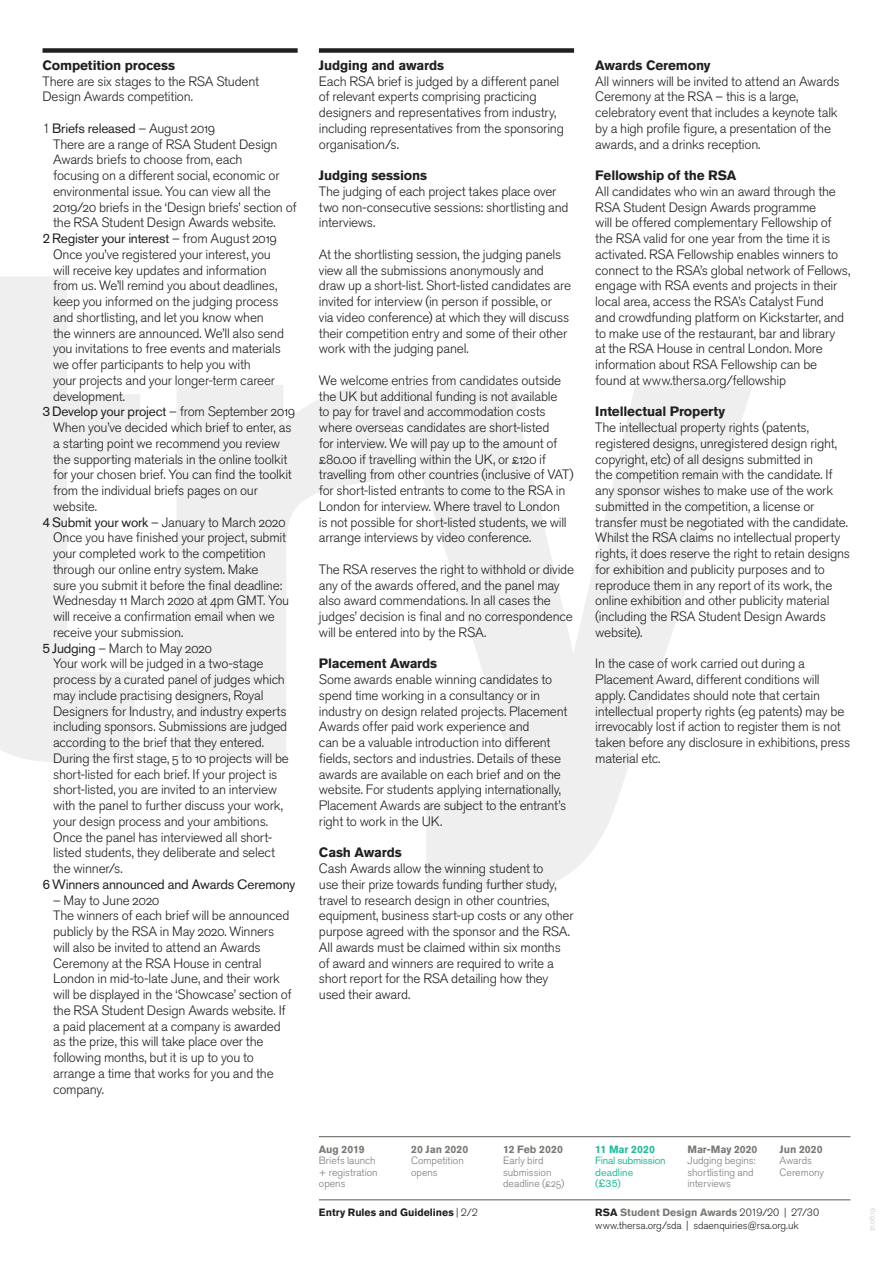
<style>
.page{position:relative;width:893px;height:1263px;background:#fff}
.page>*{position:absolute;margin:0;border:0;box-sizing:border-box;transform-origin:0 0}
.Body_-_Light{font:300 13.5px/15.8px "Akzidenz Grotesk Std";letter-spacing:-.015em;color:#231f20}
.Body_-_Light_Indent{font:300 13.5px/15.8px "Akzidenz Grotesk Std";letter-spacing:-.015em;color:#231f20}
.Body_-_Light-2{font:700 13.5px "Akzidenz Grotesk Std";letter-spacing:-.01em;color:#231f20}
.Body_-_Bold_3pt_rule{font:700 13.5px "Akzidenz Grotesk Std";letter-spacing:-.01em;color:#231f20}
.Body_-_Light_Indent-2{font:13.5px "Akzidenz Grotesk Std";letter-spacing:-.015em;color:#231f20}
.t1{font:300 10.5px/11.2px "Akzidenz Grotesk Std";letter-spacing:-.005em;color:#7a7a76}
.t2{font:300 10.5px/13.5px "Akzidenz Grotesk Std";letter-spacing:-.01em;color:#231f20}
.t3{font:700 10.5px "Akzidenz Grotesk Std";color:#7a7a76}
.t4{font:10.5px/11.2px "Akzidenz Grotesk Std";letter-spacing:-.015em;color:#24bb9d}
.Body_-_Light-3{font:700 10.5px "Akzidenz Grotesk Std";letter-spacing:-.005em;color:#231f20}
.t5{font:700 10.5px "Akzidenz Grotesk Std";letter-spacing:.005em;color:#24bb9d}
.t6{font:300 7.5px "Akzidenz Grotesk Std";color:#c9c6c4}
.s1{font-weight:400}
.s2{font-weight:300}
.s3{font-weight:700}
.s4{font-weight:700;color:#7a7a76}
</style>
<div class="page">
<hr style="left:319px;top:1199px;width:531px;height:1px;background:#5b5d58">
<hr style="left:319px;top:1136px;width:531px;height:1px;background:#5b5d58">
<svg style="left:0;top:276px;width:753px;height:613px"></svg>
<div style="left:43px;top:48px;width:255px;height:5px;background:#231f20"></div>
<div style="left:319px;top:48px;width:255px;height:5px;background:#231f20"></div>
<p class="Body_-_Bold_3pt_rule" style="left:43px;top:57px;width:134px">Competition process</p>
<p class="Body_-_Light" style="left:43px;top:73px;width:218px">There are six stages to the RSA Student<br>Design Awards competition.</p>
<p class="Body_-_Light_Indent" style="left:53px;top:120px;width:245px;text-indent:-11px">1<span class="s1">Briefs released</span> – August 2019<br>There are a range of RSA Student Design Awards briefs to choose from, each<br>focusing on a different social, economic or environmental issue. You can view all the 2019/20 briefs in the ‘Design briefs’ section of the RSA Student Design Awards website.</p>
<p class="Body_-_Light_Indent" style="left:53px;top:231px;width:232px;text-indent:-11px"><span class="s1">2Register your interest</span> – from August 2019<br>Once you’ve registered your interest, you will receive key updates and information from us. We’ll remind you about deadlines, keep you informed on the judging process and shortlisting, and let you know when the winners are announced. We’ll also send you invitations to free events and materials we offer participants to help you with<br>your projects and your longer-term career development.</p>
<p class="Body_-_Light_Indent" style="left:53px;top:404px;width:243px;text-indent:-11px"><span class="s1">3Develop your project</span> – from September 2019<br>When you’ve decided which brief to enter, as a starting point we recommend you review the supporting materials in the online toolkit for your chosen brief. You can find the toolkit from the individual briefs pages on our website.</p>
<p class="Body_-_Light_Indent" style="left:53px;top:514px;width:237px;text-indent:-11px"><span class="s1">4Submit your work</span> – January to March 2020<br>Once you have finished your project, submit your completed work to the competition through our online entry system. Make<br>sure you submit it before the final deadline:<br>Wednesday 11 March 2020 at 4pm GMT. You will receive a confirmation email when we receive your submission.</p>
<p class="Body_-_Light_Indent" style="left:53px;top:640px;width:237px;text-indent:-11px"><span class="s1">5Judging</span> – March to May 2020<br>Your work will be judged in a two-stage process by a curated panel of judges which may include practising designers, Royal Designers for Industry, and industry experts including sponsors. Submissions are judged according to the brief that they entered.<br>During the first stage, 5 to 10 projects will be short-listed for each brief. If your project is short-listed, you are invited to an interview with the panel to further discuss your work, your design process and your ambitions.<br>Once the panel has interviewed all short&shy;listed students, they deliberate and select the winner/s.</p>
<p class="Body_-_Light_Indent-2" style="left:43px;top:876px;width:254px">6Winners announced and Awards Ceremony</p>
<p class="Body_-_Light_Indent" style="left:53px;top:892px;width:240px">– May to June 2020<br>The winners of each brief will be announced publicly by the RSA in May 2020. Winners will also be invited to attend an Awards Ceremony at the RSA House in central London in mid-to-late June, and their work will be displayed in the ‘Showcase’ section of the RSA Student Design Awards website. If a paid placement at a company is awarded as the prize, this will take place over the following months, but it is up to you to arrange a time that works for you and the company.</p>
<p class="Body_-_Bold_3pt_rule" style="left:319px;top:57px;width:127px">Judging and awards</p>
<p class="Body_-_Light" style="left:319px;top:73px;width:247px">Each RSA brief is judged by a different panel of relevant experts comprising practicing designers and representatives from industry, including representatives from the sponsoring organisation/s.</p>
<p class="Body_-_Light-2" style="left:319px;top:167px;width:110px">Judging sessions</p>
<p class="Body_-_Light" style="left:319px;top:183px;width:251px">The judging of each project takes place over two non-consecutive sessions: shortlisting and interviews.</p>
<p class="Body_-_Light" style="left:319px;top:246px;width:254px">At the shortlisting session, the judging panels view all the submissions anonymously and draw up a short-list. Short-listed candidates are invited for interview (in person if possible, or<br>via video conference) at which they will discuss their competition entry and some of their other work with the judging panel.</p>
<p class="Body_-_Light" style="left:319px;top:372px;width:256px">We welcome entries from candidates outside the UK but additional funding is not available<br>to pay for travel and accommodation costs where overseas candidates are short-listed<br>for interview. We will pay up to the amount of £80.00 if travelling within the UK, or £120 if travelling from other countries (inclusive of VAT) for short-listed entrants to come to the RSA in London for interview. Where travel to London<br>is not possible for short-listed students, we will arrange interviews by video conference.</p>
<p class="Body_-_Light" style="left:319px;top:561px;width:257px">The RSA reserves the right to withhold or divide any of the awards offered, and the panel may also award commendations. In all cases the judges’ decision is final and no correspondence will be entered into by the RSA.</p>
<p class="Body_-_Light-2" style="left:319px;top:656px;width:120px">Placement Awards</p>
<p class="Body_-_Light" style="left:319px;top:672px;width:250px">Some awards enable winning candidates to spend time working in a consultancy or in industry on design related projects. Placement Awards offer paid work experience and<br>can be a valuable introduction into different fields, sectors and industries. Details of these awards are available on each brief and on the website. For students applying internationally, Placement Awards are subject to the entrant’s right to work in the UK.</p>
<p class="Body_-_Light-2" style="left:319px;top:845px;width:84px">Cash Awards</p>
<p class="Body_-_Light" style="left:319px;top:861px;width:256px">Cash Awards allow the winning student to<br>use their prize towards funding further study, travel to research design in other countries, equipment, business start-up costs or any other purpose agreed with the sponsor and the RSA.<br>All awards must be claimed within six months of award and winners are required to write a short report for the RSA detailing how they used their award.</p>
<p class="Body_-_Light-2" style="left:595px;top:57px;width:117px">Awards Ceremony</p>
<p class="Body_-_Light" style="left:595px;top:73px;width:246px">All winners will be invited to attend an Awards Ceremony at the RSA – this is a large, celebratory event that includes a keynote talk by a high profile figure, a presentation of the awards, and a drinks reception.</p>
<p class="Body_-_Light-2" style="left:595px;top:167px;width:143px">Fellowship of the RSA</p>
<p class="Body_-_Light" style="left:595px;top:183px;width:257px">All candidates who win an award through the RSA Student Design Awards programme<br>will be offered complementary Fellowship of the RSA valid for one year from the time it is activated. RSA Fellowship enables winners to connect to the RSA’s global network of Fellows, engage with RSA events and projects in their local area, access the RSA’s Catalyst Fund<br>and crowdfunding platform on Kickstarter, and to make use of the restaurant, bar and library<br>at the RSA House in central London. More information about RSA Fellowship can be found at www.thersa.org/fellowship</p>
<p class="Body_-_Light-2" style="left:595px;top:404px;width:131px">Intellectual Property</p>
<p class="Body_-_Light" style="left:595px;top:420px;width:254px">The intellectual property rights (patents, registered designs, unregistered design right, copyright, etc) of all designs submitted in<br>the competition remain with the candidate. If any sponsor wishes to make use of the work submitted in the competition, a license or transfer must be negotiated with the candidate.</p>
<p class="Body_-_Light" style="left:595px;top:530px;width:256px">Whilst the RSA claims no intellectual property rights, it does reserve the right to retain designs for exhibition and publicity purposes and to reproduce them in any report of its work, the online exhibition and other publicity material (including the RSA Student Design Awards website).</p>
<p class="Body_-_Light" style="left:595px;top:656px;width:257px">In the case of work carried out during a Placement Award, different conditions will apply. Candidates should note that certain intellectual property rights (eg patents) may be irrevocably lost if action to register them is not taken before any disclosure in exhibitions, press material etc.</p>
<p class="t3" style="left:319px;top:1143px;width:47px">Aug 2019</p>
<p class="t1" style="left:319px;top:1155px;width:60px">Briefs launch + registration opens</p>
<p class="t3" style="left:411px;top:1143px;width:59px">20 Jan 2020</p>
<p class="t1" style="left:411px;top:1155px;width:54px">Competition opens</p>
<p class="Body_-_Light-3" style="left:319px;top:1206px;width:160px">Entry Rules and Guidelines <span class="s2">| 2/2</span></p>
<p class="t3" style="left:503px;top:1143px;width:61px">12 Feb 2020</p>
<p class="t1" style="left:503px;top:1155px;width:63px">Early bird submission deadline (£25)</p>
<p class="t5" style="left:595px;top:1143px;width:61px">11 Mar 2020</p>
<p class="t4" style="left:595px;top:1155px;width:72px">Final submission deadline<br>(£35)</p>
<p class="t3" style="left:687px;top:1143px;width:72px">Mar-May 2020</p>
<p class="t1" style="left:687px;top:1155px;width:70px">Judging begins: shortlisting and interviews</p>
<p class="t3" style="left:780px;top:1143px;width:45px">Jun 2020</p>
<p class="t1" style="left:780px;top:1155px;width:46px">Awards<br>Ceremony</p>
<p class="t2" style="left:595px;top:1205px;width:225px"><span class="s3">RSA</span> <span class="s4">Student Design Awards</span> 2019/20 | 27/30 www.thersa.org/sda | sdaenquiries@rsa.org.uk</p>
<p class="t6" style="left:868px;top:1231px;width:24px;rotate:-90deg">21.08.19</p>
</div>
